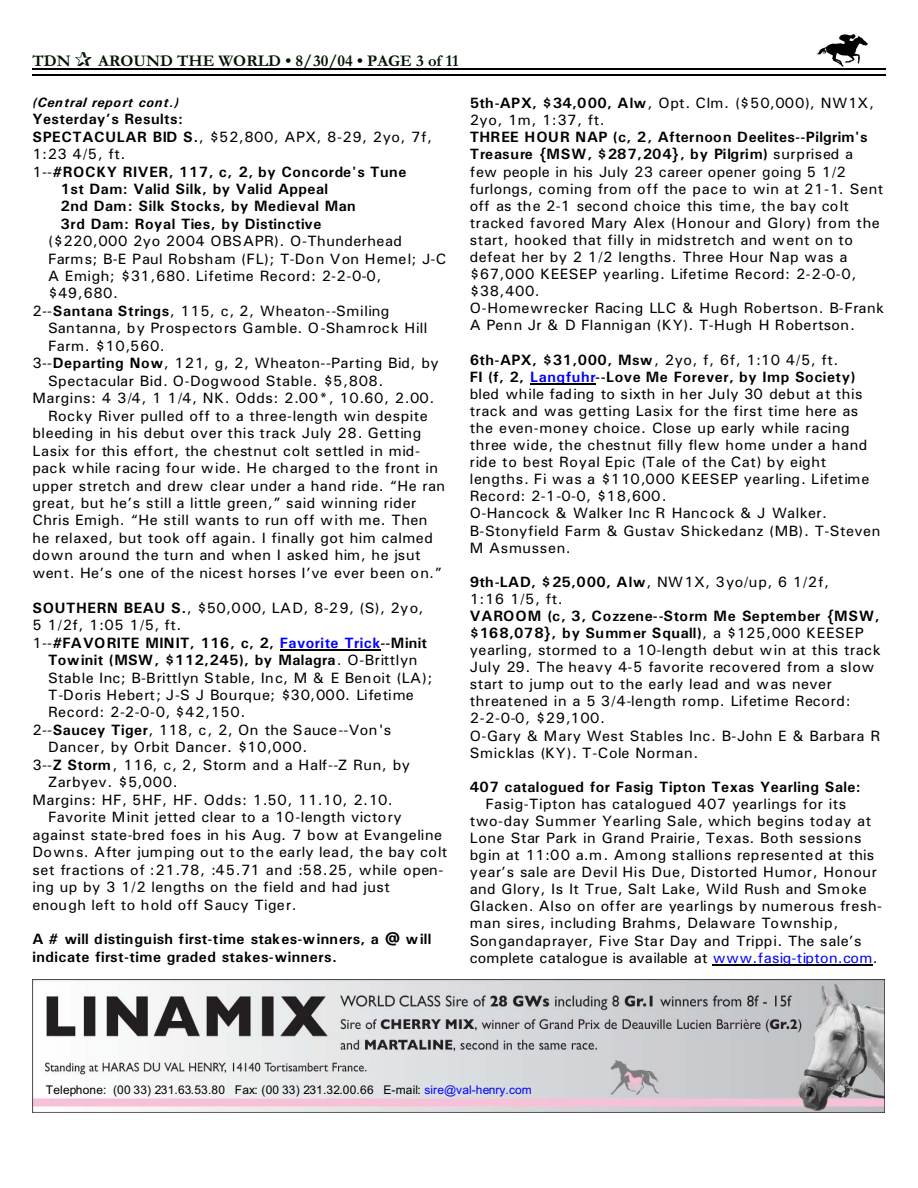
<style>
.page{position:relative;width:918px;height:1188px;background:#fff}
.page>*{position:absolute;margin:0;border:0;box-sizing:border-box;transform-origin:0 0}
.t1{font:700 16.5px "Garamond";color:#001400}
.t2{font:15px/17.1px "Univers";letter-spacing:.03em;color:#000}
.t3{font:700 15px/17.2px "Univers";letter-spacing:.03em;color:#000}
.t4{font:15px "Univers";letter-spacing:.01em;color:#000}
.t5{font:15px "Univers";letter-spacing:.06em;color:#000}
.t6{font:italic 700 13.5px "Univers";letter-spacing:.04em;color:#000}
.t7{font:12px "Arial";letter-spacing:.015em;color:#000}
.s1{font-weight:700}
.s2{font-weight:400}
.s3{color:#00f}
.s4{font-weight:700;color:#00f}
</style>
<div class="page">
<img style="left:817px;top:35px;width:51px;height:31px">
<hr style="left:32px;top:68px;width:853px;height:1px;background:#000">
<hr style="left:32px;top:75px;width:853px;height:1px;background:#000">
<img style="left:32px;top:979px;width:852px;height:134px">
<hr style="left:280px;top:649px;width:100px;height:1px;background:#000">
<hr style="left:530px;top:383px;width:65px;height:1px;background:#000">
<hr style="left:713px;top:964px;width:160px;height:1px;background:#000">
<p class="t1" style="left:32px;top:55px;width:40px">TDN</p>
<p class="t1" style="left:98px;top:55px;width:362px">AROUND THE WORLD • 8/30/04 • PAGE 3 of 11</p>
<p class="t6" style="left:32px;top:98px;width:148px">(Central report cont.)</p>
<p class="t3" style="left:32px;top:112px;width:152px">Yesterday’s Results:</p>
<p class="t2" style="left:32px;top:129px;width:401px"><span class="s1">SPECTACULAR BID S.</span>, $52,800, APX, 8-29, 2yo, 7f,</p>
<p class="t2" style="left:32px;top:147px;width:94px">1:23 4/5, ft.</p>
<p class="t3" style="left:32px;top:164px;width:376px"><span class="s2">1--</span>#ROCKY RIVER, 117, c, 2, by Concorde's Tune</p>
<p class="t3" style="left:61px;top:182px;width:269px">1st Dam: Valid Silk, by Valid Appeal</p>
<p class="t3" style="left:61px;top:199px;width:297px">2nd Dam: Silk Stocks, by Medieval Man</p>
<p class="t3" style="left:61px;top:216px;width:262px">3rd Dam: Royal Ties, by Distinctive</p>
<p class="t2" style="left:48px;top:234px;width:356px">($220,000 2yo 2004 OBSAPR). O-Thunderhead</p>
<p class="t2" style="left:48px;top:251px;width:400px">Farms; B-E Paul Robsham (FL); T-Don Von Hemel; J-C</p>
<p class="t2" style="left:48px;top:269px;width:335px">A Emigh; $31,680. Lifetime Record: 2-2-0-0,</p>
<p class="t2" style="left:48px;top:286px;width:72px">$49,680.</p>
<p class="t2" style="left:32px;top:304px;width:359px">2--<span class="s1">Santana Strings</span>, 115, c, 2, Wheaton--Smiling</p>
<p class="t4" style="left:48px;top:323px;width:381px">Santanna, by Prospectors Gamble. O-Shamrock Hill</p>
<p class="t2" style="left:48px;top:338px;width:118px">Farm. $10,560.</p>
<p class="t2" style="left:32px;top:356px;width:408px">3--<span class="s1">Departing Now</span>, 121, g, 2, Wheaton--Parting Bid, by</p>
<p class="t2" style="left:48px;top:373px;width:337px">Spectacular Bid. O-Dogwood Stable. $5,808.</p>
<p class="t2" style="left:32px;top:391px;width:403px">Margins: 4 3/4, 1 1/4, NK. Odds: 2.00*, 10.60, 2.00.</p>
<p class="t2" style="left:48px;top:408px;width:381px">Rocky River pulled off to a three-length win despite</p>
<p class="t2" style="left:32px;top:426px;width:390px">bleeding in his debut over this track July 28. Getting</p>
<p class="t2" style="left:32px;top:443px;width:389px">Lasix for this effort, the chestnut colt settled in mid-</p>
<p class="t4" style="left:32px;top:463px;width:407px">pack while racing four wide. He charged to the front in</p>
<p class="t2" style="left:32px;top:478px;width:414px">upper stretch and drew clear under a hand ride. “He ran</p>
<p class="t2" style="left:32px;top:496px;width:386px">great, but he’s still a little green,” said winning rider</p>
<p class="t2" style="left:32px;top:513px;width:397px">Chris Emigh. “He still wants to run off with me. Then</p>
<p class="t2" style="left:32px;top:530px;width:402px">he relaxed, but took off again. I finally got him calmed</p>
<p class="t2" style="left:32px;top:548px;width:390px">down around the turn and when I asked him, he jsut</p>
<p class="t2" style="left:32px;top:565px;width:411px">went. He’s one of the nicest horses I’ve ever been on.”</p>
<p class="t2" style="left:32px;top:600px;width:393px"><span class="s1">SOUTHERN BEAU S.</span>, $50,000, LAD, 8-29, (S), 2yo,</p>
<p class="t2" style="left:32px;top:618px;width:151px">5 1/2f, 1:05 1/5, ft.</p>
<p class="t3" style="left:32px;top:635px;width:396px"><span class="s2">1--</span>#FAVORITE MINIT, 116, c, 2, <span class="s3">Favorite Trick</span>--Minit</p>
<p class="t3" style="left:48px;top:653px;width:371px">Towinit (MSW, $112,245), by Malagra<span class="s2">. O-Brittlyn</span></p>
<p class="t2" style="left:48px;top:670px;width:386px">Stable Inc; B-Brittlyn Stable, Inc, M &amp; E Benoit (LA);</p>
<p class="t5" style="left:48px;top:690px;width:367px">T-Doris Hebert; J-S J Bourque; $30,000. Lifetime</p>
<p class="t2" style="left:48px;top:705px;width:199px">Record: 2-2-0-0, $42,150.</p>
<p class="t2" style="left:32px;top:723px;width:361px">2--<span class="s1">Saucey Tiger</span>, 118, c, 2, On the Sauce--Von's</p>
<p class="t2" style="left:48px;top:740px;width:261px">Dancer, by Orbit Dancer. $10,000.</p>
<p class="t2" style="left:32px;top:757px;width:379px">3--<span class="s1">Z Storm</span>, 116, c, 2, Storm and a Half--Z Run, by</p>
<p class="t2" style="left:48px;top:775px;width:131px">Zarbyev. $5,000.</p>
<p class="t2" style="left:32px;top:792px;width:362px">Margins: HF, 5HF, HF. Odds: 1.50, 11.10, 2.10.</p>
<p class="t2" style="left:48px;top:810px;width:355px">Favorite Minit jetted clear to a 10-length victory</p>
<p class="t2" style="left:32px;top:827px;width:411px">against state-bred foes in his Aug. 7 bow at Evangeline</p>
<p class="t4" style="left:32px;top:847px;width:417px">Downs. After jumping out to the early lead, the bay colt</p>
<p class="t2" style="left:32px;top:862px;width:413px">set fractions of :21.78, :45.71 and :58.25, while open-</p>
<p class="t2" style="left:32px;top:880px;width:359px">ing up by 3 1/2 lengths on the field and had just</p>
<p class="t2" style="left:32px;top:897px;width:266px">enough left to hold off Saucy Tiger.</p>
<p class="t3" style="left:32px;top:932px;width:400px">A # will distinguish first-time stakes-winners, a @ will indicate first-time graded stakes-winners.</p>
<p class="t2" style="left:470px;top:96px;width:406px"><span class="s1">5th-APX, $34,000, Alw</span>, Opt. Clm. ($50,000), NW1X,<br>2yo, 1m, 1:37, ft.</p>
<p class="t2" style="left:470px;top:130px;width:416px"><span class="s1">THREE HOUR NAP (c, 2, Afternoon Deelites--Pilgrim's Treasure {MSW, $287,204}, by Pilgrim)</span> surprised a few people in his July 23 career opener going 5 1/2 furlongs, coming from off the pace to win at 21-1. Sent off as the 2-1 second choice this time, the bay colt tracked favored Mary Alex (Honour and Glory) from the start, hooked that filly in midstretch and went on to defeat her by 2 1/2 lengths. Three Hour Nap was a $67,000 KEESEP yearling. Lifetime Record: 2-2-0-0, $38,400.<br>O-Homewrecker Racing LLC &amp; Hugh Robertson. B-Frank A Penn Jr &amp; D Flannigan (KY). T-Hugh H Robertson.</p>
<p class="t2" style="left:470px;top:352px;width:412px"><span class="s1">6th-APX, $31,000, Msw</span>, 2yo, f, 6f, 1:10 4/5, ft.<br><span class="s1">FI (f, 2,</span> <span class="s4">Langfuhr</span><span class="s1">--Love Me Forever, by Imp Society) </span>bled while fading to sixth in her July 30 debut at this track and was getting Lasix for the first time here as the even-money choice. Close up early while racing three wide, the chestnut filly flew home under a hand ride to best Royal Epic (Tale of the Cat) by eight lengths. Fi was a $110,000 KEESEP yearling. Lifetime Record: 2-1-0-0, $18,600.<br>O-Hancock &amp; Walker Inc R Hancock &amp; J Walker.<br>B-Stonyfield Farm &amp; Gustav Shickedanz (MB). T-Steven M Asmussen.</p>
<p class="t2" style="left:470px;top:574px;width:361px"><span class="s1">9th-LAD, $25,000, Alw</span>, NW1X, 3yo/up, 6 1/2f,<br>1:16 1/5, ft.</p>
<p class="t2" style="left:470px;top:608px;width:412px"><span class="s1">VAROOM (c, 3, Cozzene--Storm Me September {MSW, $168,078}, by Summer Squall)</span>, a $125,000 KEESEP yearling, stormed to a 10-length debut win at this track July 29. The heavy 4-5 favorite recovered from a slow start to jump out to the early lead and was never threatened in a 5 3/4-length romp. Lifetime Record:<br>2-2-0-0, $29,100.<br>O-Gary &amp; Mary West Stables Inc. B-John E &amp; Barbara R Smicklas (KY). T-Cole Norman.</p>
<p class="t3" style="left:470px;top:779px;width:393px">407 catalogued for Fasig Tipton Texas Yearling Sale:</p>
<p class="t2" style="left:470px;top:796px;width:414px;text-indent:16px">Fasig-Tipton has catalogued 407 yearlings for its two-day Summer Yearling Sale, which begins today at Lone Star Park in Grand Prairie, Texas. Both sessions bgin at 11:00 a.m. Among stallions represented at this year’s sale are Devil His Due, Distorted Humor, Honour and Glory, Is It True, Salt Lake, Wild Rush and Smoke Glacken. Also on offer are yearlings by numerous fresh&shy;man sires, including Brahms, Delaware Township, Songandaprayer, Five Star Day and Trippi. The sale’s complete catalogue is available at <span class="s3">www.fasig-tipton.com</span>.</p>
<p class="t7" style="left:46px;top:1085px;width:487px">Telephone: (00 33) 231.63.53.80 Fax: (00 33) 231.32.00.66 E-mail: <span class="s3">sire@val-henry.com</span></p>
</div>
